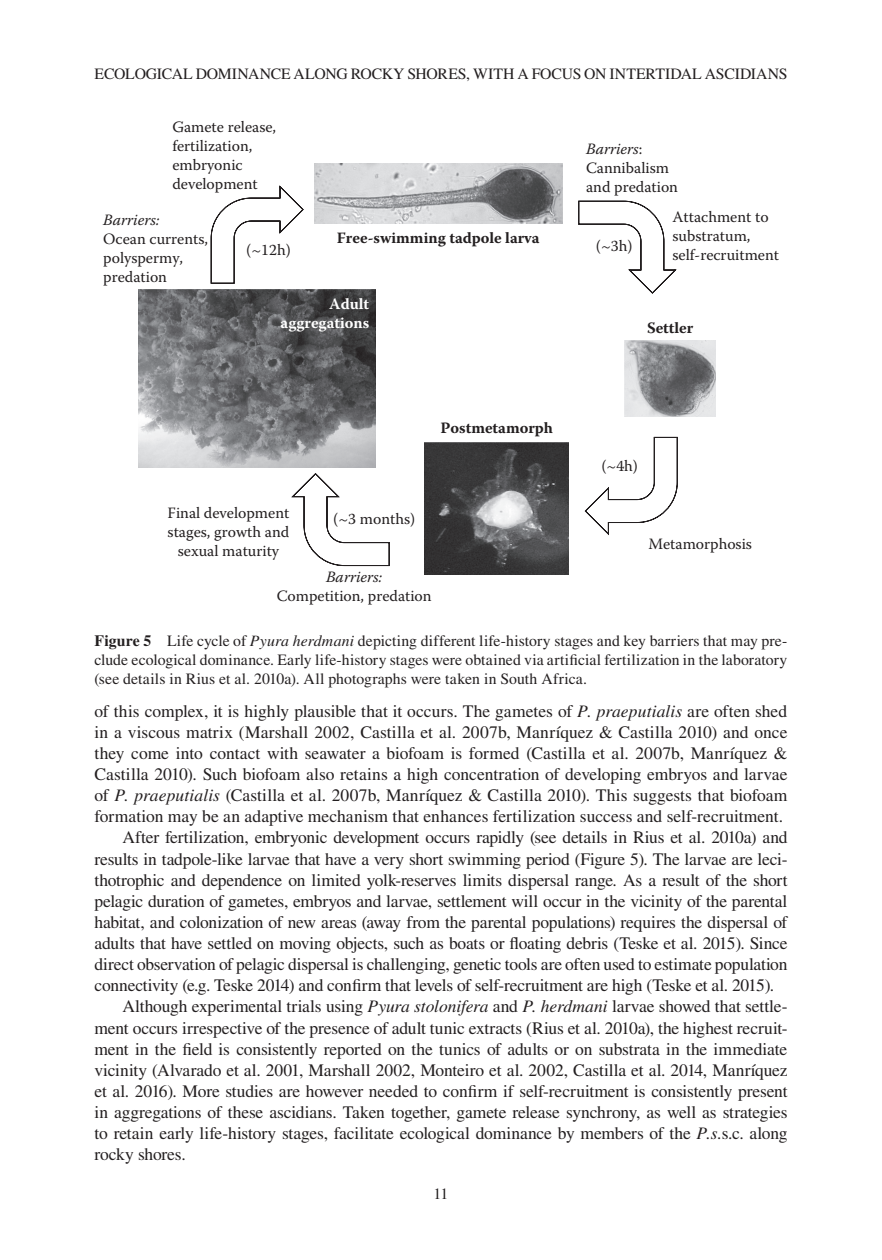
<style>
.page{position:relative;width:882px;height:1260px;background:#fff}
.page>*{position:absolute;margin:0;border:0;box-sizing:border-box;transform-origin:0 0}
.t1{font:17.5px "Times LT Std";letter-spacing:-.005em;color:#231f20}
.t2{font:15.75px/18.9px "Times LT Std";letter-spacing:.005em;color:#231f20;text-align:justify}
.t3{font:15.75px/18.9px "Warnock Pro";color:#231f20}
.t4{font:700 15.75px "Warnock Pro";color:#231f20}
.t5{font:italic 15.75px "Warnock Pro";color:#231f20}
.t6{font:700 15.75px/18.9px "Warnock Pro";color:#fff;text-align:right}
.s1{font-style:italic}
.s2{font-weight:700}
</style>
<div class="page">
<svg style="left:210px;top:185px;width:468px;height:351px"></svg>
<img style="left:425px;top:443px;width:144px;height:132px">
<svg style="left:290px;top:473px;width:100px;height:93px"></svg>
<img style="left:314px;top:163px;width:248px;height:60px">
<img style="left:625px;top:340px;width:91px;height:77px">
<img style="left:139px;top:290px;width:237px;height:178px">
<p class="t2" style="left:94px;top:64px;width:21px">Ecological</p>
<p class="t2" style="left:196px;top:64px;width:23px">Dominance</p>
<p class="t2" style="left:294px;top:64px;width:12px">along</p>
<p class="t2" style="left:351px;top:64px;width:22px">Rocky</p>
<p class="t2" style="left:407px;top:64px;width:20px">Shores</p>
<p class="t2" style="left:466px;top:64px;width:19px">, with</p>
<p class="t2" style="left:517px;top:64px;width:34px">a Focus</p>
<p class="t2" style="left:584px;top:64px;width:42px">on Intertidal</p>
<p class="t2" style="left:705px;top:64px;width:21px">Ascidians</p>
<p class="t3" style="left:172px;top:117px;width:105px">Gamete release, fertilization, embryonic development</p>
<p class="t3" style="left:586px;top:140px;width:93px"><span class="s1">Barriers</span>:<br>Cannibalism and predation</p>
<p class="t5" style="left:103px;top:210px;width:58px">Barriers:</p>
<p class="t3" style="left:103px;top:229px;width:106px">Ocean currents, polyspermy, predation</p>
<p class="t4" style="left:337px;top:228px;width:204px">Free-swimming tadpole larva</p>
<p class="t3" style="left:246px;top:240px;width:46px">(~12h)</p>
<p class="t3" style="left:596px;top:236px;width:38px">(~3h)</p>
<p class="t6" style="left:281px;top:294px;width:90px">Adult aggregations</p>
<p class="t3" style="left:672px;top:207px;width:108px">Attachment to substratum, self-recruitment</p>
<p class="t4" style="left:647px;top:319px;width:48px">Settler</p>
<p class="t4" style="left:441px;top:418px;width:114px">Postmetamorph</p>
<p class="t3" style="left:168px;top:503px;width:123px;text-align:center">Final development stages, growth and sexual maturity</p>
<p class="t3" style="left:333px;top:510px;width:84px">(~3 months)</p>
<p class="t5" style="left:326px;top:568px;width:58px">Barriers:</p>
<p class="t3" style="left:277px;top:586px;width:156px">Competition, predation</p>
<p class="t3" style="left:601px;top:456px;width:38px">(~4h)</p>
<p class="t3" style="left:648px;top:534px;width:105px">Metamorphosis</p>
<p class="t2" style="left:94px;top:631px;width:695px"><span class="s2">Figure 5</span> Life cycle of <span class="s1">Pyura herdmani</span> depicting different life-history stages and key barriers that may pre&shy;clude ecological dominance. Early life-history stages were obtained via artificial fertilization in the laboratory (see details in Rius et al. 2010a). All photographs were taken in South Africa.</p>
<p class="t1" style="left:94px;top:701px;width:694px">of this complex, it is highly plausible that it occurs. The gametes of <span class="s1">P. praeputialis</span> are often shed</p>
<p class="t1" style="left:94px;top:722px;width:695px">in a viscous matrix (Marshall 2002, Castilla et al. 2007b, Manríquez &amp; Castilla 2010) and once</p>
<p class="t1" style="left:94px;top:743px;width:695px">they come into contact with seawater a biofoam is formed (Castilla et al. 2007b, Manríquez &amp;</p>
<p class="t1" style="left:94px;top:764px;width:695px">Castilla 2010). Such biofoam also retains a high concentration of developing embryos and larvae</p>
<p class="t1" style="left:94px;top:785px;width:693px">of <span class="s1">P. praeputialis</span> (Castilla et al. 2007b, Manríquez &amp; Castilla 2010). This suggests that biofoam</p>
<p class="t1" style="left:94px;top:807px;width:690px">formation may be an adaptive mechanism that enhances fertilization success and self-recruitment.</p>
<p class="t1" style="left:122px;top:828px;width:667px">After fertilization, embryonic development occurs rapidly (see details in Rius et al. 2010a) and</p>
<p class="t1" style="left:94px;top:849px;width:694px">results in tadpole-like larvae that have a very short swimming period (Figure 5). The larvae are leci-</p>
<p class="t1" style="left:94px;top:870px;width:695px">thotrophic and dependence on limited yolk-reserves limits dispersal range. As a result of the short</p>
<p class="t1" style="left:94px;top:891px;width:694px">pelagic duration of gametes, embryos and larvae, settlement will occur in the vicinity of the parental</p>
<p class="t1" style="left:94px;top:912px;width:694px">habitat, and colonization of new areas (away from the parental populations) requires the dispersal of</p>
<p class="t1" style="left:94px;top:933px;width:695px">adults that have settled on moving objects, such as boats or floating debris (Teske et al. 2015). Since</p>
<p class="t1" style="left:94px;top:954px;width:694px">direct observation of pelagic dispersal is challenging, genetic tools are often used to estimate population</p>
<p class="t1" style="left:94px;top:976px;width:681px">connectivity (e.g. Teske 2014) and confirm that levels of self-recruitment are high (Teske et al. 2015).</p>
<p class="t1" style="left:122px;top:997px;width:667px">Although experimental trials using <span class="s1">Pyura stolonifera</span> and <span class="s1">P. herdmani</span> larvae showed that settle-</p>
<p class="t1" style="left:95px;top:1018px;width:694px">ment occurs irrespective of the presence of adult tunic extracts (Rius et al. 2010a), the highest recruit-</p>
<p class="t1" style="left:95px;top:1039px;width:694px">ment in the field is consistently reported on the tunics of adults or on substrata in the immediate</p>
<p class="t1" style="left:95px;top:1060px;width:694px">vicinity (Alvarado et al. 2001, Marshall 2002, Monteiro et al. 2002, Castilla et al. 2014, Manríquez</p>
<p class="t1" style="left:95px;top:1081px;width:695px">et al. 2016). More studies are however needed to confirm if self-recruitment is consistently present</p>
<p class="t1" style="left:95px;top:1102px;width:695px">in aggregations of these ascidians. Taken together, gamete release synchrony, as well as strategies</p>
<p class="t1" style="left:95px;top:1123px;width:695px">to retain early life-history stages, facilitate ecological dominance by members of the <span class="s1">P.s.</span>s.c. along</p>
<p class="t1" style="left:95px;top:1145px;width:93px">rocky shores.</p>
<p class="t2" style="left:434px;top:1184px;width:16px">11</p>
</div>
